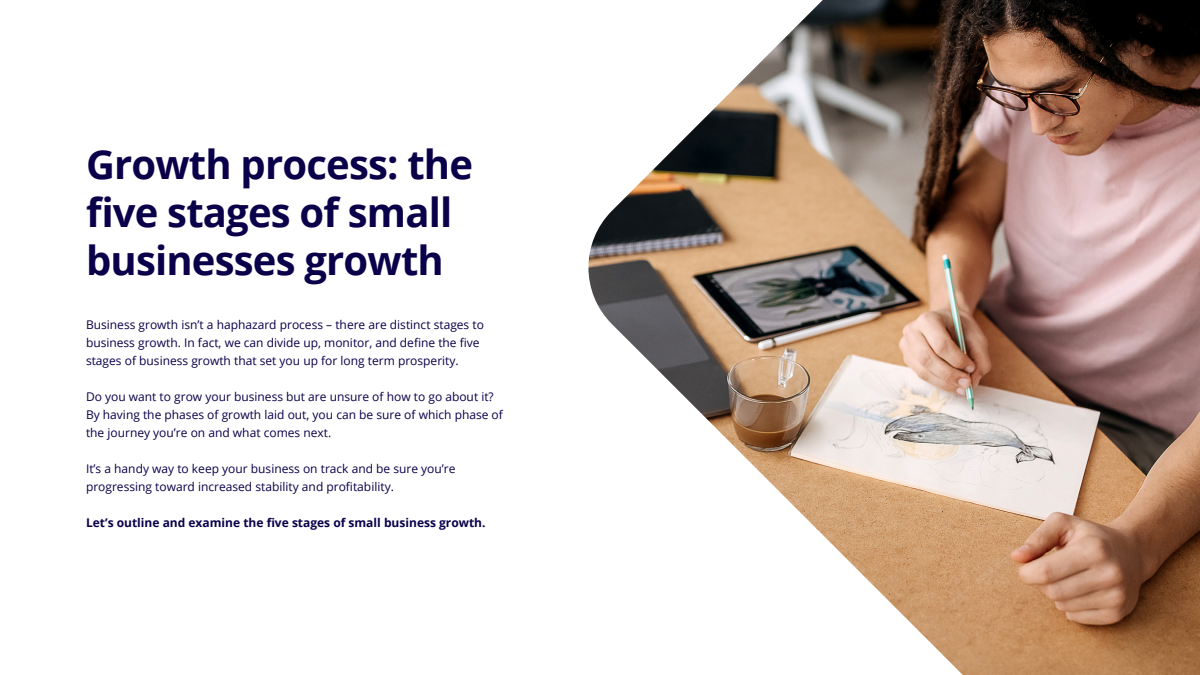
<style>
.page{position:relative;width:1200px;height:675px;background:#fff}
.page>*{position:absolute;margin:0;border:0;box-sizing:border-box;transform-origin:0 0}
.t1{font:700 40px/48px "Open Sans";letter-spacing:-.02em;color:#0a004a}
.t2{font:12px/18px "Open Sans";color:#0a004a}
.t3{font:700 12px "Open Sans";color:#0a004a}
</style>
<div class="page">
<img style="left:588px;top:0;width:612px;height:675px">
<h1 class="t1" style="left:86px;top:139px;width:389px">Growth process: the five stages of small businesses growth</h1>
<p class="t2" style="left:86px;top:315px;width:399px">Business growth isn’t a haphazard process – there are distinct stages to business growth. In fact, we can divide up, monitor, and define the five stages of business growth that set you up for long term prosperity.</p>
<p class="t2" style="left:86px;top:387px;width:418px">Do you want to grow your business but are unsure of how to go about it?<br>By having the phases of growth laid out, you can be sure of which phase of the journey you’re on and what comes next.</p>
<p class="t2" style="left:86px;top:459px;width:371px">It’s a handy way to keep your business on track and be sure you’re progressing toward increased stability and profitability.</p>
<p class="t3" style="left:86px;top:514px;width:401px">Let’s outline and examine the five stages of small business growth.</p>
</div>
